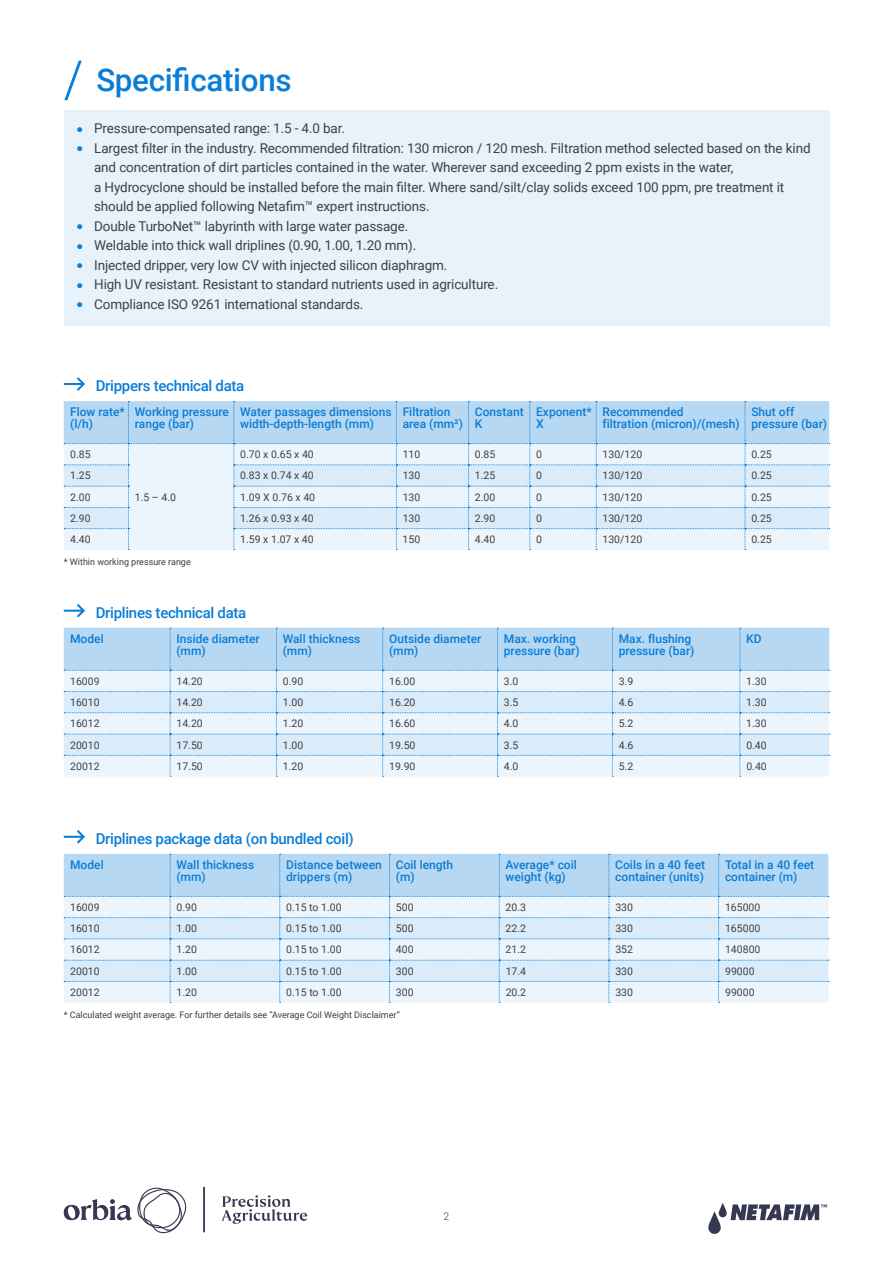
<style>
.page{position:relative;width:893px;height:1263px;background:#fff}
.page>*{position:absolute;margin:0;border:0;box-sizing:border-box;transform-origin:0 0}
.t1{font:500 31.35px "Roboto";letter-spacing:-.01em;color:#0a7dd6}
.t2{font:500 15px "Roboto";letter-spacing:-.02em;color:#0a7dd6}
.t3{font:13.5px/19.5px "Roboto";letter-spacing:-.01em;color:#414042}
.t4{font:500 12px/12px "Roboto";color:#0a7dd6}
.t5{font:10.5px "Roboto";color:#414042}
.t6{font:300 10.5px "Roboto";color:#3e3d40}
.t7{font:9px "Roboto";color:#3e3d40}
.s1{color:#0a7dd6}
</style>
<div class="page">
<svg style="left:708px;top:1203px;width:119px;height:31px"></svg>
<svg style="left:222px;top:1195px;width:85px;height:29px"></svg>
<svg style="left:64px;top:1187px;width:123px;height:46px"></svg>
<hr style="left:203px;top:1187px;width:2px;height:45px;background:#363750">
<svg style="left:64px;top:604px;width:21px;height:13px"></svg>
<svg style="left:64px;top:628px;width:766px;height:149px;background:#d3e7f7"></svg>
<svg style="left:64px;top:830px;width:21px;height:14px"></svg>
<svg style="left:64px;top:854px;width:765px;height:149px;background:#d3e7f7"></svg>
<svg style="left:64px;top:377px;width:21px;height:14px"></svg>
<svg style="left:64px;top:401px;width:766px;height:149px;background:#d4e8f7"></svg>
<div style="left:64px;top:110px;width:766px;height:215px;background:#e7f2fb"></div>
<svg style="left:64px;top:60px;width:18px;height:41px"></svg>
<h1 class="t1" style="left:96px;top:58px;width:197px">Specifications</h1>
<p class="t3" style="left:77px;top:118px;width:269px"><span class="s1">●</span> Pressure-compensated range: 1.5 - 4.0 bar.</p>
<p class="t3" style="left:94px;top:137px;width:718px;text-indent:-17px"><span class="s1">●</span> Largest filter in the industry. Recommended filtration: 130 micron / 120 mesh. Filtration method selected based on the kind and concentration of dirt particles contained in the water. Wherever sand exceeding 2 ppm exists in the water,<br>a Hydrocyclone should be installed before the main filter. Where sand/silt/clay solids exceed 100 ppm, pre treatment it should be applied following Netafim™ expert instructions.</p>
<p class="t3" style="left:77px;top:215px;width:333px"><span class="s1">●</span> Double TurboNet™ labyrinth with large water passage.</p>
<p class="t3" style="left:77px;top:235px;width:341px"><span class="s1">●</span> Weldable into thick wall driplines (0.90, 1.00, 1.20 mm).</p>
<p class="t3" style="left:77px;top:254px;width:372px"><span class="s1">●</span> Injected dripper, very low CV with injected silicon diaphragm.</p>
<p class="t3" style="left:77px;top:274px;width:423px"><span class="s1">●</span> High UV resistant. Resistant to standard nutrients used in agriculture.</p>
<p class="t3" style="left:77px;top:293px;width:288px"><span class="s1">●</span> Compliance ISO 9261 international standards.</p>
<p class="t2" style="left:96px;top:375px;width:150px">Drippers technical data</p>
<p class="t4" style="left:70px;top:406px;width:56px">Flow rate* (l/h)</p>
<p class="t4" style="left:135px;top:406px;width:96px">Working pressure range (bar)</p>
<p class="t4" style="left:240px;top:406px;width:153px">Water passages dimensions width-depth-length (mm)</p>
<p class="t4" style="left:403px;top:406px;width:62px">Filtration area (mm²)</p>
<p class="t4" style="left:475px;top:406px;width:50px">Constant<br>K</p>
<p class="t4" style="left:536px;top:406px;width:57px">Exponent*<br>X</p>
<p class="t4" style="left:603px;top:406px;width:139px">Recommended<br>filtration (micron)/(mesh)</p>
<p class="t4" style="left:751px;top:406px;width:77px">Shut off pressure (bar)</p>
<p class="t5" style="left:70px;top:447px;width:22px">0.85</p>
<p class="t5" style="left:135px;top:490px;width:43px">1.5 – 4.0</p>
<p class="t5" style="left:240px;top:447px;width:75px">0.70 x 0.65 x 40</p>
<p class="t5" style="left:403px;top:447px;width:19px">110</p>
<p class="t5" style="left:475px;top:447px;width:22px">0.85</p>
<p class="t5" style="left:536px;top:447px;width:7px">0</p>
<p class="t5" style="left:602px;top:447px;width:41px">130/120</p>
<p class="t5" style="left:751px;top:447px;width:22px">0.25</p>
<p class="t5" style="left:70px;top:468px;width:22px">1.25</p>
<p class="t5" style="left:240px;top:468px;width:75px">0.83 x 0.74 x 40</p>
<p class="t5" style="left:403px;top:468px;width:19px">130</p>
<p class="t5" style="left:475px;top:468px;width:22px">1.25</p>
<p class="t5" style="left:536px;top:468px;width:7px">0</p>
<p class="t5" style="left:602px;top:468px;width:41px">130/120</p>
<p class="t5" style="left:751px;top:468px;width:22px">0.25</p>
<p class="t5" style="left:70px;top:490px;width:22px">2.00</p>
<p class="t5" style="left:240px;top:490px;width:76px">1.09 X 0.76 x 40</p>
<p class="t5" style="left:403px;top:490px;width:19px">130</p>
<p class="t5" style="left:475px;top:490px;width:22px">2.00</p>
<p class="t5" style="left:536px;top:490px;width:7px">0</p>
<p class="t5" style="left:602px;top:490px;width:41px">130/120</p>
<p class="t5" style="left:751px;top:490px;width:22px">0.25</p>
<p class="t5" style="left:70px;top:511px;width:22px">2.90</p>
<p class="t5" style="left:240px;top:511px;width:75px">1.26 x 0.93 x 40</p>
<p class="t5" style="left:403px;top:511px;width:19px">130</p>
<p class="t5" style="left:475px;top:511px;width:22px">2.90</p>
<p class="t5" style="left:536px;top:511px;width:7px">0</p>
<p class="t5" style="left:602px;top:511px;width:41px">130/120</p>
<p class="t5" style="left:751px;top:511px;width:22px">0.25</p>
<p class="t5" style="left:70px;top:532px;width:22px">4.40</p>
<p class="t5" style="left:240px;top:532px;width:75px">1.59 x 1.07 x 40</p>
<p class="t5" style="left:403px;top:532px;width:19px">150</p>
<p class="t5" style="left:475px;top:532px;width:22px">4.40</p>
<p class="t5" style="left:536px;top:532px;width:7px">0</p>
<p class="t5" style="left:602px;top:532px;width:41px">130/120</p>
<p class="t5" style="left:751px;top:532px;width:22px">0.25</p>
<p class="t7" style="left:64px;top:555px;width:129px">* Within working pressure range</p>
<p class="t2" style="left:96px;top:602px;width:152px">Driplines technical data</p>
<p class="t4" style="left:70px;top:632px;width:35px">Model</p>
<p class="t4" style="left:176px;top:632px;width:85px">Inside diameter (mm)</p>
<p class="t4" style="left:283px;top:632px;width:79px">Wall thickness (mm)</p>
<p class="t4" style="left:389px;top:632px;width:94px">Outside diameter (mm)</p>
<p class="t4" style="left:504px;top:632px;width:77px">Max. working pressure (bar)</p>
<p class="t4" style="left:619px;top:632px;width:77px">Max. flushing pressure (bar)</p>
<p class="t4" style="left:746px;top:632px;width:17px">KD</p>
<p class="t5" style="left:70px;top:674px;width:31px">16009</p>
<p class="t5" style="left:176px;top:674px;width:28px">14.20</p>
<p class="t5" style="left:283px;top:674px;width:22px">0.90</p>
<p class="t5" style="left:389px;top:674px;width:28px">16.00</p>
<p class="t5" style="left:504px;top:674px;width:16px">3.0</p>
<p class="t5" style="left:619px;top:674px;width:16px">3.9</p>
<p class="t5" style="left:746px;top:674px;width:22px">1.30</p>
<p class="t5" style="left:70px;top:695px;width:31px">16010</p>
<p class="t5" style="left:176px;top:695px;width:28px">14.20</p>
<p class="t5" style="left:283px;top:695px;width:22px">1.00</p>
<p class="t5" style="left:389px;top:695px;width:28px">16.20</p>
<p class="t5" style="left:504px;top:695px;width:16px">3.5</p>
<p class="t5" style="left:619px;top:695px;width:16px">4.6</p>
<p class="t5" style="left:746px;top:695px;width:22px">1.30</p>
<p class="t5" style="left:70px;top:716px;width:31px">16012</p>
<p class="t5" style="left:176px;top:716px;width:28px">14.20</p>
<p class="t5" style="left:283px;top:716px;width:22px">1.20</p>
<p class="t5" style="left:389px;top:716px;width:28px">16.60</p>
<p class="t5" style="left:504px;top:716px;width:16px">4.0</p>
<p class="t5" style="left:619px;top:716px;width:16px">5.2</p>
<p class="t5" style="left:746px;top:716px;width:22px">1.30</p>
<p class="t5" style="left:70px;top:737px;width:31px">20010</p>
<p class="t5" style="left:176px;top:737px;width:28px">17.50</p>
<p class="t5" style="left:283px;top:737px;width:22px">1.00</p>
<p class="t5" style="left:389px;top:737px;width:28px">19.50</p>
<p class="t5" style="left:504px;top:737px;width:16px">3.5</p>
<p class="t5" style="left:619px;top:737px;width:16px">4.6</p>
<p class="t5" style="left:746px;top:737px;width:22px">0.40</p>
<p class="t5" style="left:70px;top:759px;width:31px">20012</p>
<p class="t5" style="left:177px;top:759px;width:28px">17.50</p>
<p class="t5" style="left:283px;top:759px;width:22px">1.20</p>
<p class="t5" style="left:389px;top:759px;width:28px">19.90</p>
<p class="t5" style="left:504px;top:759px;width:16px">4.0</p>
<p class="t5" style="left:619px;top:759px;width:16px">5.2</p>
<p class="t5" style="left:746px;top:759px;width:22px">0.40</p>
<p class="t2" style="left:96px;top:828px;width:260px">Driplines package data (on bundled coil)</p>
<p class="t4" style="left:70px;top:858px;width:35px">Model</p>
<p class="t4" style="left:176px;top:858px;width:79px">Wall thickness (mm)</p>
<p class="t4" style="left:286px;top:858px;width:97px">Distance between drippers (m)</p>
<p class="t4" style="left:396px;top:858px;width:59px">Coil length (m)</p>
<p class="t4" style="left:506px;top:858px;width:73px">Average* coil weight (kg)</p>
<p class="t4" style="left:615px;top:858px;width:91px">Coils in a 40 feet container (units)</p>
<p class="t4" style="left:725px;top:858px;width:91px">Total in a 40 feet container (m)</p>
<p class="t5" style="left:70px;top:900px;width:31px">16009</p>
<p class="t5" style="left:176px;top:900px;width:22px">0.90</p>
<p class="t5" style="left:286px;top:900px;width:57px">0.15 to 1.00</p>
<p class="t5" style="left:396px;top:900px;width:19px">500</p>
<p class="t5" style="left:506px;top:900px;width:22px">20.3</p>
<p class="t5" style="left:615px;top:900px;width:19px">330</p>
<p class="t5" style="left:725px;top:900px;width:37px">165000</p>
<p class="t5" style="left:70px;top:921px;width:31px">16010</p>
<p class="t5" style="left:176px;top:921px;width:22px">1.00</p>
<p class="t5" style="left:286px;top:921px;width:57px">0.15 to 1.00</p>
<p class="t5" style="left:396px;top:921px;width:19px">500</p>
<p class="t5" style="left:506px;top:921px;width:22px">22.2</p>
<p class="t5" style="left:615px;top:921px;width:19px">330</p>
<p class="t5" style="left:725px;top:921px;width:37px">165000</p>
<p class="t5" style="left:70px;top:942px;width:31px">16012</p>
<p class="t5" style="left:177px;top:942px;width:22px">1.20</p>
<p class="t5" style="left:286px;top:942px;width:57px">0.15 to 1.00</p>
<p class="t5" style="left:396px;top:942px;width:19px">400</p>
<p class="t5" style="left:506px;top:942px;width:22px">21.2</p>
<p class="t5" style="left:615px;top:942px;width:19px">352</p>
<p class="t5" style="left:725px;top:942px;width:37px">140800</p>
<p class="t5" style="left:70px;top:964px;width:31px">20010</p>
<p class="t5" style="left:177px;top:964px;width:22px">1.00</p>
<p class="t5" style="left:286px;top:964px;width:57px">0.15 to 1.00</p>
<p class="t5" style="left:396px;top:964px;width:19px">300</p>
<p class="t5" style="left:506px;top:964px;width:22px">17.4</p>
<p class="t5" style="left:615px;top:964px;width:19px">330</p>
<p class="t5" style="left:725px;top:964px;width:31px">99000</p>
<p class="t5" style="left:70px;top:985px;width:31px">20012</p>
<p class="t5" style="left:177px;top:985px;width:22px">1.20</p>
<p class="t5" style="left:286px;top:985px;width:57px">0.15 to 1.00</p>
<p class="t5" style="left:396px;top:985px;width:19px">300</p>
<p class="t5" style="left:506px;top:985px;width:22px">20.2</p>
<p class="t5" style="left:615px;top:985px;width:19px">330</p>
<p class="t5" style="left:725px;top:985px;width:31px">99000</p>
<p class="t7" style="left:64px;top:1008px;width:338px">* Calculated weight average. For further details see “Average Coil Weight Disclaimer”</p>
<p class="t6" style="left:444px;top:1209px;width:7px">2</p>
</div>
